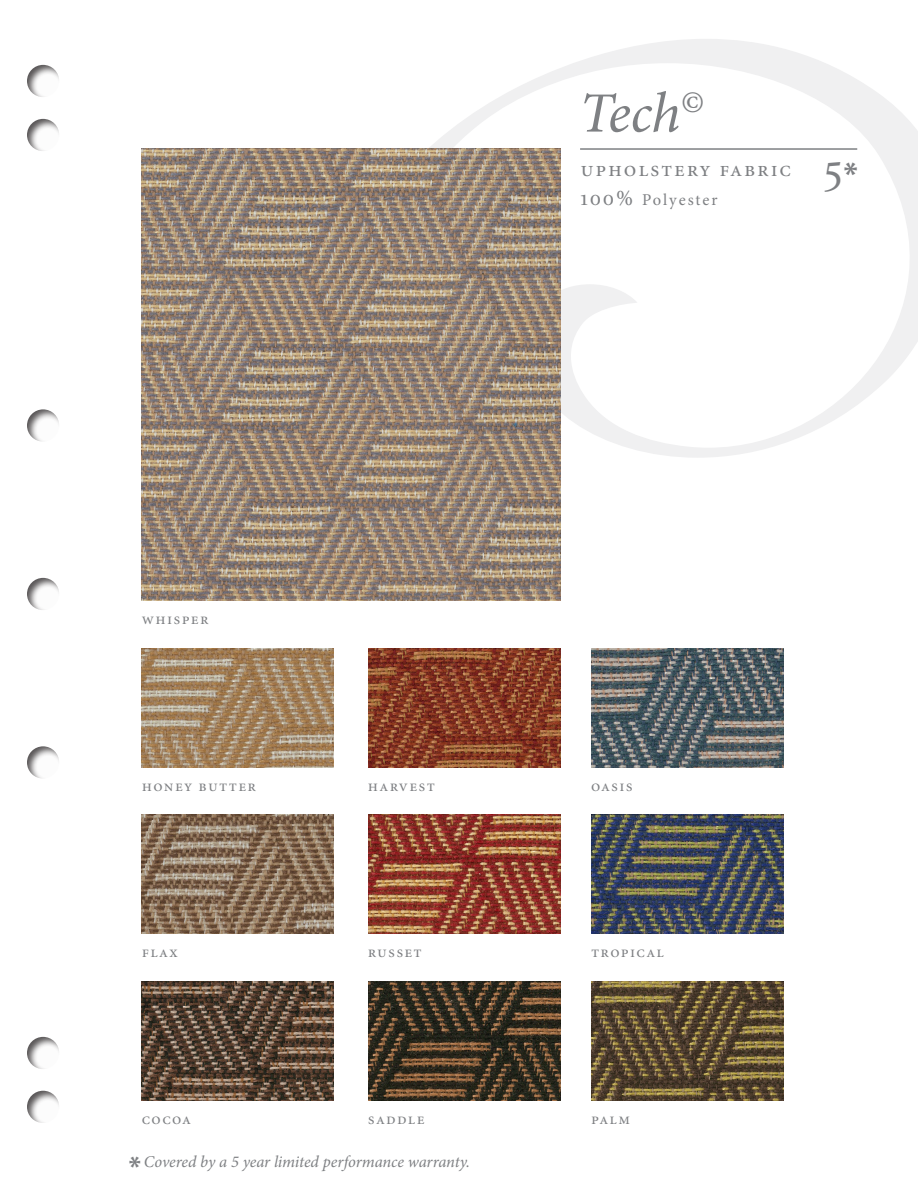
<style>
.page{position:relative;width:918px;height:1188px;background:#fff}
.page>*{position:absolute;margin:0;border:0;box-sizing:border-box;transform-origin:0 0}
.t1{font:italic 57px "Minion Pro";color:#7e8083}
.t2{font:48px "Minion Exp";color:#7e8083}
.t3{font:700 condensed 34.5px "Myriad Pro";color:#7e8083}
.t4{font:700 condensed 30px "Myriad Pro";color:#7e8083}
.t5{font:22.5px "Minion Exp";letter-spacing:.08em;color:#7e8083}
.t6{font:16.5px "Minion Exp";letter-spacing:.08em;color:#7e8083}
.t7{font:italic 16.5px "Minion Pro";letter-spacing:-.005em;color:#7e8083}
.t8{font:16.5px "Minion Pro";letter-spacing:.115em;color:#7e8083}
.s1{font-family:"Minion Exp";font-size:22.5px}
.s2{font-size:22.5px}
</style>
<div class="page">
<svg style="left:312px;top:39px;width:606px;height:507px"></svg>
<img style="left:142px;top:648px;width:192px;height:119px">
<img style="left:368px;top:648px;width:192px;height:119px">
<img style="left:591px;top:648px;width:192px;height:119px">
<img style="left:142px;top:815px;width:192px;height:119px">
<img style="left:142px;top:981px;width:192px;height:119px">
<img style="left:368px;top:815px;width:192px;height:119px">
<img style="left:368px;top:981px;width:192px;height:119px">
<img style="left:591px;top:815px;width:192px;height:119px">
<img style="left:591px;top:981px;width:192px;height:119px">
<img style="left:142px;top:149px;width:418px;height:452px">
<hr style="left:580px;top:148px;width:277px;height:2px;background:#7e8083">
<div style="left:26px;top:64px;width:35px;height:36px;background:#231f20;opacity:.75"></div>
<div style="left:26px;top:118px;width:35px;height:36px;background:#231f20;opacity:.75"></div>
<div style="left:26px;top:408px;width:35px;height:36px;background:#231f20;opacity:.75"></div>
<div style="left:26px;top:577px;width:35px;height:36px;background:#231f20;opacity:.75"></div>
<div style="left:26px;top:745px;width:35px;height:36px;background:#231f20;opacity:.75"></div>
<div style="left:26px;top:1036px;width:35px;height:36px;background:#231f20;opacity:.75"></div>
<div style="left:26px;top:1090px;width:35px;height:35px;background:#231f20;opacity:.75"></div>
<p class="t1" style="left:579px;top:74px;width:126px">Tech<sup>©</sup></p>
<p class="t5" style="left:580px;top:160px;width:212px">upholstery fabric</p>
<p class="t8" style="left:580px;top:188px;width:139px"><span class="s1">100</span><span class="s2">%</span> Polyester</p>
<p class="t2" style="left:824px;top:150px;width:21px">5</p>
<p class="t3" style="left:844px;top:153px;width:15px">*</p>
<p class="t6" style="left:142px;top:613px;width:68px">whisper</p>
<p class="t6" style="left:142px;top:779px;width:116px">honey butter</p>
<p class="t6" style="left:368px;top:779px;width:69px">harvest</p>
<p class="t6" style="left:591px;top:779px;width:43px">oasis</p>
<p class="t6" style="left:142px;top:946px;width:38px">flax</p>
<p class="t6" style="left:142px;top:1112px;width:51px">cocoa</p>
<p class="t6" style="left:368px;top:946px;width:56px">russet</p>
<p class="t6" style="left:368px;top:1112px;width:58px">saddle</p>
<p class="t7" style="left:144px;top:1150px;width:328px">Covered by a 5 year limited performance warranty.</p>
<p class="t4" style="left:129px;top:1148px;width:13px">*</p>
<p class="t6" style="left:591px;top:946px;width:74px">tropical</p>
<p class="t6" style="left:591px;top:1112px;width:41px">palm</p>
</div>
